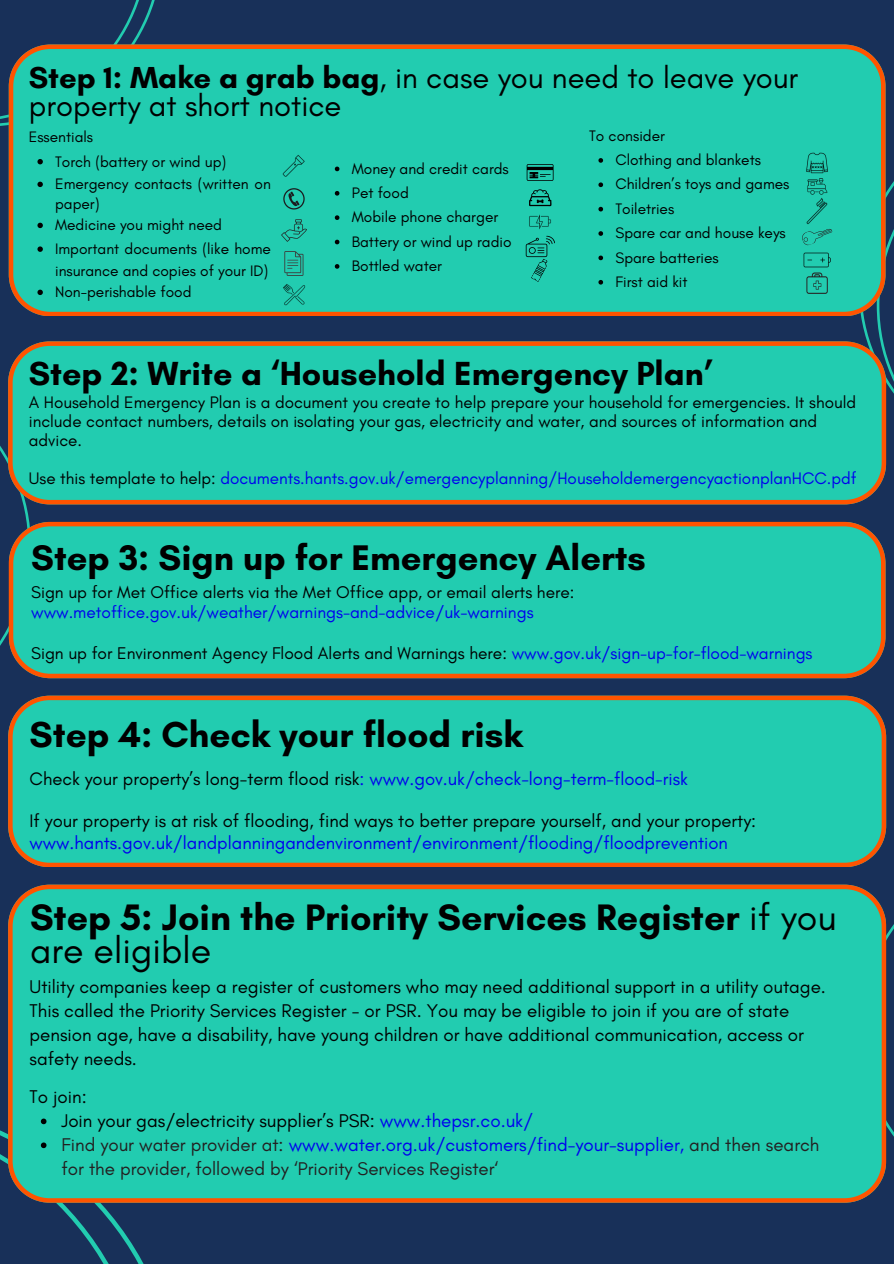
<style>
.page{position:relative;width:894px;height:1264px;background:#fff}
.page>*{position:absolute;margin:0;border:0;box-sizing:border-box;transform-origin:0 0}
.t1{font:700 37.5px/33.8px "Glacial Indifference";color:#000}
.t2{font:700 36.9px "Glacial Indifference";color:#000}
.t3{font:700 36.3px "Glacial Indifference";color:#000}
.t4{font:700 34.05px "Glacial Indifference";color:#000}
.t5{font:30.9px/27.9px "Glacial Indifference";color:#000}
.t6{font:18.75px/23.9px "Glacial Indifference";color:#000}
.t7{font:18.75px/23.9px "Glacial Indifference";color:#231f20}
.t8{font:18.45px "Glacial Indifference";color:#00e}
.t9{font:18.45px "Glacial Indifference";color:#000}
.t10{font:17.25px "Glacial Indifference";color:#000}
.t11{font:17.25px "Glacial Indifference";color:#00e}
.t12{font:16.95px/19.2px "Glacial Indifference";color:#000}
.t13{font:16.95px "Glacial Indifference";color:#00e}
.t14{font:15.45px/24.3px "Glacial Indifference";color:#000}
.s1{font-weight:700}
.s2{color:#000}
.s3{color:#00e}
.s4{font-weight:400}
</style>
<div class="page">
<div style="left:0;top:0;width:893px;height:1263px;background:#183059"></div>
<svg style="left:0;top:0;width:155px;height:126px"></svg>
<svg style="left:885px;top:917px;width:8px;height:244px"></svg>
<svg style="left:861px;top:109px;width:32px;height:363px"></svg>
<svg style="left:0;top:446px;width:30px;height:200px"></svg>
<img style="left:179px;top:1161px;width:708px;height:42px">
<div style="left:9px;top:44px;width:876px;height:272px;background:#22ccb0"></div>
<svg style="left:335px;top:167px;width:4px;height:4px"></svg>
<svg style="left:335px;top:191px;width:4px;height:5px"></svg>
<svg style="left:335px;top:215px;width:4px;height:5px"></svg>
<svg style="left:335px;top:240px;width:4px;height:4px"></svg>
<svg style="left:335px;top:264px;width:4px;height:5px"></svg>
<svg style="left:37px;top:159px;width:6px;height:5px"></svg>
<svg style="left:37px;top:182px;width:6px;height:5px"></svg>
<svg style="left:37px;top:223px;width:6px;height:5px"></svg>
<svg style="left:37px;top:246px;width:6px;height:6px"></svg>
<svg style="left:37px;top:290px;width:6px;height:5px"></svg>
<svg style="left:598px;top:158px;width:5px;height:5px"></svg>
<svg style="left:598px;top:182px;width:5px;height:5px"></svg>
<svg style="left:598px;top:207px;width:5px;height:4px"></svg>
<svg style="left:598px;top:231px;width:5px;height:5px"></svg>
<svg style="left:598px;top:255px;width:5px;height:5px"></svg>
<svg style="left:598px;top:280px;width:5px;height:4px"></svg>
<img style="left:803px;top:150px;width:27px;height:27px">
<img style="left:804px;top:174px;width:24px;height:22px">
<img style="left:802px;top:196px;width:29px;height:29px">
<svg style="left:801px;top:229px;width:31px;height:16px"></svg>
<img style="left:801px;top:245px;width:31px;height:30px">
<svg style="left:806px;top:272px;width:21px;height:22px"></svg>
<svg style="left:283px;top:188px;width:21px;height:21px"></svg>
<svg style="left:281px;top:219px;width:26px;height:23px"></svg>
<svg style="left:284px;top:251px;width:19px;height:25px"></svg>
<svg style="left:529px;top:189px;width:22px;height:17px"></svg>
<svg style="left:525px;top:236px;width:30px;height:46px"></svg>
<img style="left:282px;top:283px;width:23px;height:23px">
<img style="left:281px;top:152px;width:26px;height:26px">
<img style="left:528px;top:210px;width:23px;height:23px">
<svg style="left:526px;top:164px;width:27px;height:17px"></svg>
<div style="left:8px;top:884px;width:877px;height:318px;background:#22ccb0"></div>
<svg style="left:0;top:1104px;width:179px;height:159px"></svg>
<svg style="left:8px;top:695px;width:877px;height:171px;background:#2dc3a5"></svg>
<svg style="left:8px;top:341px;width:877px;height:163px;background:#2fc3a4"></svg>
<svg style="left:9px;top:522px;width:876px;height:156px;background:#2fc2a4"></svg>
<h3 class="t5" style="left:29px;top:64px;width:770px"><span class="s1">Step 1: Make a grab bag</span>, in case you need to leave your property at short notice</h3>
<p class="t14" style="left:55px;top:124px;width:173px;line-height:24.8px;text-indent:-26px">Essentials<br>Torch (battery or wind up)</p>
<p class="t14" style="left:55px;top:174px;width:217px;line-height:19.5px">Emergency contacts (written on paper)</p>
<p class="t14" style="left:55px;top:213px;width:217px;line-height:23.7px">Medicine you might need<br>Important documents (like home</p>
<p class="t14" style="left:55px;top:260px;width:214px;line-height:21.6px">insurance and copies of your ID)<br>Non-perishable food</p>
<p class="t14" style="left:352px;top:156px;width:161px">Money and credit cards<br>Pet food<br>Mobile phone charger<br>Battery or wind up radio<br>Bottled water</p>
<p class="t14" style="left:615px;top:124px;width:175px;text-indent:-26px">To consider<br>Clothing and blankets<br>Children’s toys and games<br>Toiletries<br>Spare car and house keys<br>Spare batteries<br>First aid kit</p>
<h3 class="t4" style="left:29px;top:352px;width:685px">Step 2: Write a ‘Household Emergency Plan’</h3>
<p class="t12" style="left:29px;top:393px;width:828px">A Household Emergency Plan is a document you create to help prepare your household for emergencies. It should include contact numbers, details on isolating your gas, electricity and water, and sources of information and advice.</p>
<p class="t13" style="left:29px;top:469px;width:829px"><span class="s2">Use this template to help:</span> documents.hants.gov.uk/emergencyplanning/HouseholdemergencyactionplanHCC.pdf</p>
<h3 class="t3" style="left:31px;top:535px;width:616px">Step 3: Sign up for Emergency Alerts</h3>
<p class="t10" style="left:31px;top:582px;width:544px">Sign up for Met Office alerts via the Met Office app, or email alerts here:</p>
<p class="t11" style="left:31px;top:602px;width:504px">www.metoffice.gov.uk/weather/warnings-and-advice/uk-warnings</p>
<p class="t10" style="left:31px;top:643px;width:782px">Sign up for Environment Agency Flood Alerts and Warnings here: <span class="s3">www.gov.uk/sign-up-for-flood-warnings</span></p>
<h2 class="t2" style="left:30px;top:711px;width:494px">Step 4: Check your flood risk</h2>
<p class="t8" style="left:30px;top:768px;width:659px"><span class="s2">Check your property’s long-term flood risk</span>: www.gov.uk/check-long-term-flood-risk</p>
<p class="t9" style="left:30px;top:811px;width:727px">If your property is at risk of flooding, find ways to better prepare yourself, and your property:</p>
<p class="t8" style="left:30px;top:832px;width:699px">www.hants.gov.uk/landplanningandenvironment/environment/flooding/floodprevention</p>
<h1 class="t1" style="left:30px;top:899px;width:807px">Step 5: Join the Priority Services Register <span class="s4">if you are eligible</span></h1>
<p class="t6" style="left:30px;top:975px;width:797px">Utility companies keep a register of customers who may need additional support in a utility outage.<br>This called the Priority Services Register - or PSR. You may be eligible to join if you are of state pension age, have a disability, have young children or have additional communication, access or safety needs.</p>
<p class="t7" style="left:61px;top:1085px;width:759px;text-indent:-32px"><span class="s2">To join:<br>Join your gas/electricity supplier’s PSR:</span> <span class="s3">www.thepsr.co.uk/<br></span>Find your water provider at: <span class="s3">www.water.org.uk/customers/find-your-supplier,</span> and then search for the provider, followed by ‘Priority Services Register‘</p>
</div>
